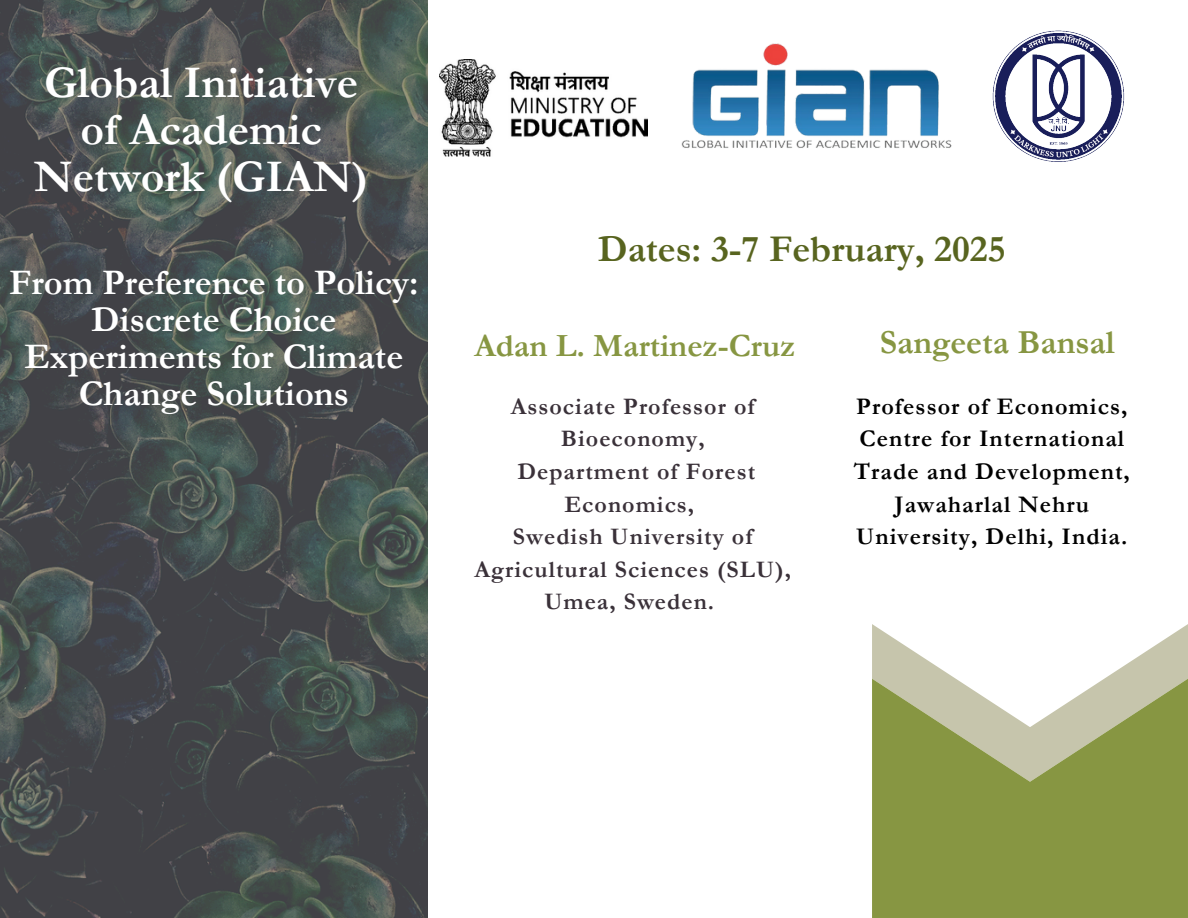
<style>
.page{position:relative;width:1188px;height:918px;background:#fff}
.page>*{position:absolute;margin:0;border:0;box-sizing:border-box;transform-origin:0 0}
.t1{font:700 45.6px/47.2px "Garamond";color:#fff;text-align:center}
.t2{font:700 38.1px "Garamond";color:#58641f}
.t3{font:700 36.3px/37.2px "Garamond";color:#fff;text-align:center}
.t4{font:700 33.9px "Garamond";color:#879642}
.t5{font:700 32.7px "Garamond";color:#879642}
.t6{font:700 24px/32.7px "Garamond";letter-spacing:.045em;color:#000;text-align:center}
.t7{font:700 23.85px/32.7px "Garamond";letter-spacing:.045em;color:#3a3139;text-align:center}
</style>
<div class="page">
<svg style="left:872px;top:624px;width:316px;height:55px"></svg>
<svg style="left:872px;top:679px;width:316px;height:239px;background:#97a25c"></svg>
<img style="left:681px;top:43px;width:271px;height:105px">
<img style="left:0;top:0;width:428px;height:918px">
<img style="left:992px;top:30px;width:133px;height:132px">
<img style="left:440px;top:59px;width:208px;height:97px">
<p class="t1" style="left:34px;top:59px;width:335px">Global Initiative of Academic<br>Network (GIAN)</p>
<h2 class="t3" style="left:9px;top:265px;width:411px">From Preference to Policy:<br>Discrete Choice<br>Experiments for Climate<br>Change Solutions</h2>
<p class="t2" style="left:598px;top:229px;width:409px">Dates: 3-7 February, 2025</p>
<h1 class="t5" style="left:474px;top:328px;width:322px">Adan L. Martinez-Cruz</h1>
<p class="t4" style="left:880px;top:324px;width:236px">Sangeeta Bansal</p>
<h2 class="t7" style="left:511px;top:390px;width:246px">Associate Professor of<br>Bioeconomy,</h2>
<p class="t7" style="left:517px;top:455px;width:239px">Department of Forest<br>Economics,</p>
<p class="t7" style="left:475px;top:521px;width:318px">Swedish University of<br>Agricultural Sciences (SLU),<br>Umea, Sweden.</p>
<h3 class="t6" style="left:854px;top:390px;width:278px">Professor of Economics,<br>Centre for International<br>Trade and Development,<br>Jawaharlal Nehru<br>University, Delhi, India.</h3>
</div>
